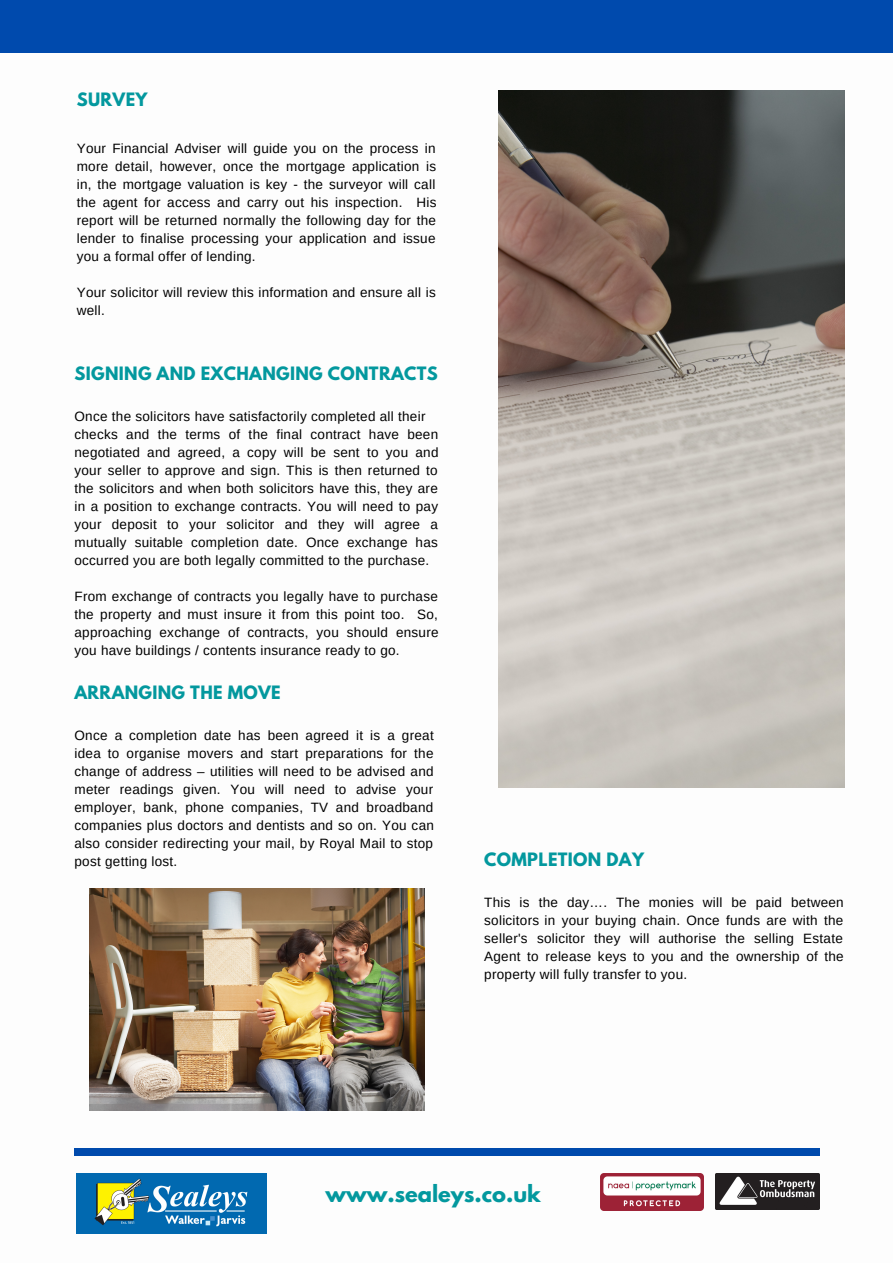
<style>
.page{position:relative;width:893px;height:1264px;background:#fff}
.page>*{position:absolute;margin:0;border:0;box-sizing:border-box;transform-origin:0 0}
.t1{font:700 21px "League Spartan";color:#03989e}
.t2{font:700 16.35px "League Spartan";letter-spacing:.02em;color:#03989e}
.t3{font:13.5px/18px "Arimo";letter-spacing:.02em;color:#000;text-align:justify}
</style>
<div class="page">
<div style="left:0;top:0;width:892px;height:52px;background:#004aad"></div>
<img style="left:498px;top:90px;width:346px;height:697px">
<div style="left:74px;top:1148px;width:746px;height:7px;background:#004aad"></div>
<img style="left:89px;top:888px;width:335px;height:222px">
<img style="left:601px;top:1173px;width:102px;height:37px">
<img style="left:715px;top:1173px;width:104px;height:36px">
<img style="left:77px;top:1173px;width:190px;height:60px">
<p class="t2" style="left:77px;top:92px;width:72px">SURVEY</p>
<p class="t3" style="left:77px;top:139px;width:361px">Your Financial Adviser will guide you on the process in more detail, however, once the mortgage application is in, the mortgage valuation is key - the surveyor will call the agent for access and carry out his inspection. His report will be returned normally the following day for the lender to finalise processing your application and issue you a formal offer of lending.</p>
<p class="t3" style="left:77px;top:283px;width:360px">Your solicitor will review this information and ensure all is well.</p>
<p class="t2" style="left:74px;top:365px;width:365px">SIGNING AND EXCHANGING CONTRACTS</p>
<p class="t3" style="left:74px;top:407px;width:365px;text-align:left">Once the solicitors have satisfactorily completed all their checks and the terms of the final contract have been negotiated and agreed, a copy will be sent to you and your seller to approve and sign. This is then returned to the solicitors and when both solicitors have this, they are in a position to exchange contracts. You will need to pay your deposit to your solicitor and they will agree a mutually suitable completion date. Once exchange has occurred you are both legally committed to the purchase.</p>
<p class="t3" style="left:74px;top:587px;width:365px">From exchange of contracts you legally have to purchase the property and must insure it from this point too. So, approaching exchange of contracts, you should ensure you have buildings / contents insurance ready to go.</p>
<p class="t2" style="left:74px;top:684px;width:208px">ARRANGING THE MOVE</p>
<p class="t3" style="left:74px;top:726px;width:361px">Once a completion date has been agreed it is a great idea to organise movers and start preparations for the change of address – utilities will need to be advised and meter readings given. You will need to advise your employer, bank, phone companies, TV and broadband companies plus doctors and dentists and so on. You can also consider redirecting your mail, by Royal Mail to stop post getting lost.</p>
<p class="t2" style="left:484px;top:851px;width:161px">COMPLETION DAY</p>
<p class="t3" style="left:484px;top:893px;width:361px">This is the day…. The monies will be paid between solicitors in your buying chain. Once funds are with the seller's solicitor they will authorise the selling Estate Agent to release keys to you and the ownership of the property will fully transfer to you.</p>
<h1 class="t1" style="left:325px;top:1183px;width:217px">www.sealeys.co.uk</h1>
</div>
